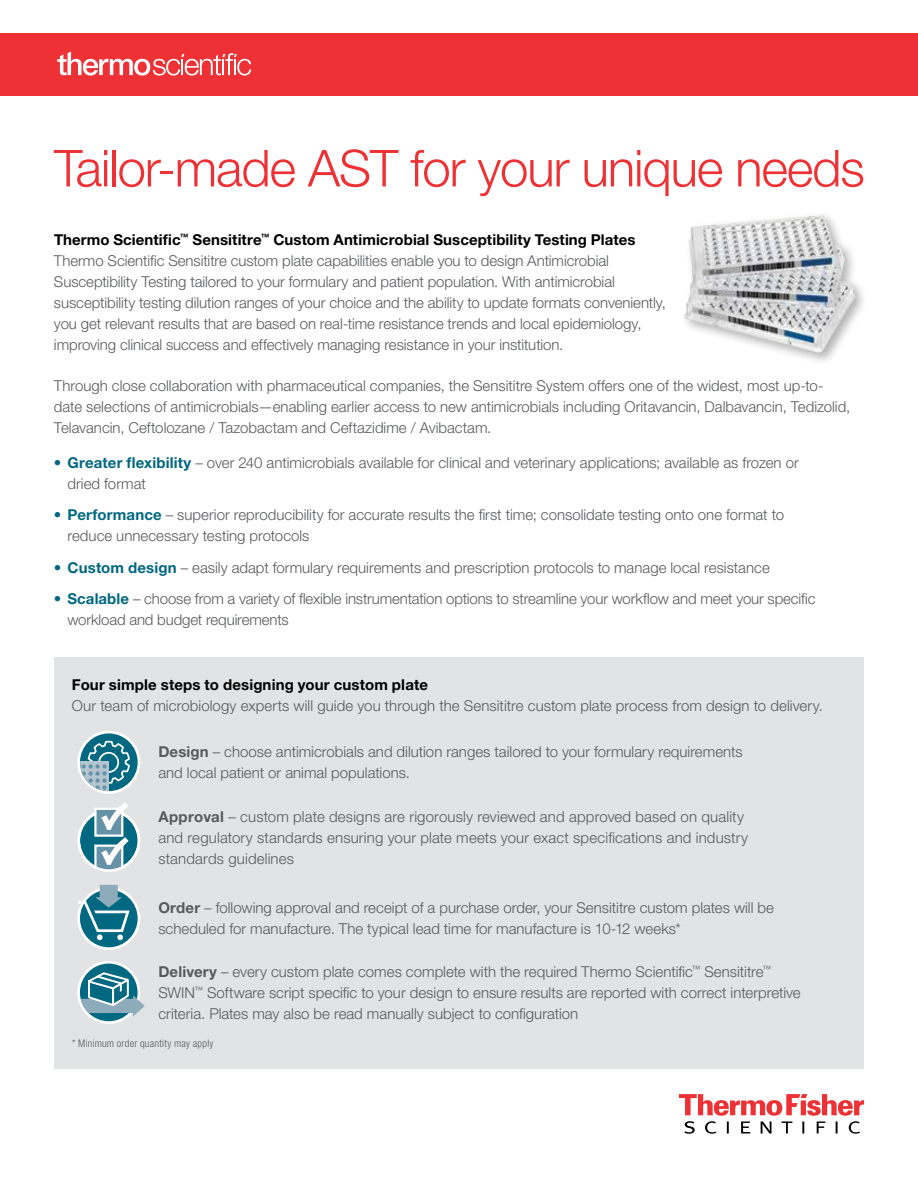
<style>
.page{position:relative;width:918px;height:1188px;background:#fff}
.page>*{position:absolute;margin:0;border:0;box-sizing:border-box;transform-origin:0 0}
.t1{font:300 51px "Helvetica Neue LT Std";letter-spacing:-.02em;color:#ee3134}
.t2{font:300 15px/21px "Helvetica Neue LT Std";color:#58595b}
.t3{font:700 15px "Helvetica Neue LT Std";letter-spacing:.01em;color:#000}
.t4{font:300 condensed 10.5px "Helvetica Neue LT Std";letter-spacing:.02em;color:#58595b}
.s1{font-weight:700;color:#000}
.s2{font-weight:700;color:#026682}
.s3{font-weight:700;color:#006880}
.s4{font-weight:700}
</style>
<div class="page">
<div style="left:54px;top:657px;width:810px;height:412px;background:#e2e3e4"></div>
<svg style="left:679px;top:1094px;width:185px;height:40px"></svg>
<svg style="left:79px;top:732px;width:60px;height:60px"></svg>
<div style="left:77px;top:731px;width:63px;height:63px;border:3px solid #fff;border-radius:50%"></div>
<svg style="left:80px;top:762px;width:29px;height:29px"></svg>
<svg style="left:82px;top:740px;width:49px;height:50px;background:#5d9bab"></svg>
<svg style="left:79px;top:803px;width:60px;height:68px"></svg>
<svg style="left:79px;top:888px;width:60px;height:61px"></svg>
<div style="left:77px;top:887px;width:63px;height:63px;border:3px solid #fff;border-radius:50%"></div>
<svg style="left:77px;top:885px;width:54px;height:55px;background:#609dac"></svg>
<svg style="left:79px;top:962px;width:60px;height:61px"></svg>
<div style="left:77px;top:961px;width:63px;height:63px;border:3px solid #fff;border-radius:50%"></div>
<svg style="left:81px;top:971px;width:64px;height:45px;background:#6da3b2"></svg>
<div style="left:680px;top:211px;width:189px;height:155px;background:#000;opacity:.3"></div>
<img style="left:681px;top:215px;width:175px;height:139px">
<div style="left:0;top:33px;width:918px;height:63px;background:#ee3134"></div>
<svg style="left:57px;top:52px;width:194px;height:24px"></svg>
<h1 class="t1" style="left:54px;top:137px;width:812px">Tailor-made AST for your unique needs</h1>
<p class="t2" style="left:54px;top:229px;width:613px"><span class="s1">Thermo Scientific</span><sup>™</sup> <span class="s1">Sensititre</span><sup>™</sup> <span class="s1">Custom Antimicrobial Susceptibility Testing Plates </span>Thermo Scientific Sensititre custom plate capabilities enable you to design Antimicrobial Susceptibility Testing tailored to your formulary and patient population. With antimicrobial susceptibility testing dilution ranges of your choice and the ability to update formats conveniently, you get relevant results that are based on real-time resistance trends and local epidemiology, improving clinical success and effectively managing resistance in your institution.</p>
<p class="t2" style="left:54px;top:375px;width:798px">Through close collaboration with pharmaceutical companies, the Sensititre System offers one of the widest, most up-to&shy;date selections of antimicrobials—enabling earlier access to new antimicrobials including Oritavancin, Dalbavancin, Tedizolid,<br>Telavancin, Ceftolozane / Tazobactam and Ceftazidime / Avibactam.</p>
<p class="t2" style="left:67px;top:451px;width:733px;text-indent:-13px"><span class="s2">• Greater flexibility</span> – over 240 antimicrobials available for clinical and veterinary applications; available as frozen or dried format</p>
<p class="t2" style="left:67px;top:504px;width:718px;text-indent:-13px"><span class="s3">• Performance</span> – superior reproducibility for accurate results the first time; consolidate testing onto one format to reduce unnecessary testing protocols</p>
<p class="t2" style="left:54px;top:556px;width:717px"><span class="s2">• Custom design</span> – easily adapt formulary requirements and prescription protocols to manage local resistance</p>
<p class="t2" style="left:67px;top:588px;width:750px;text-indent:-14px"><span class="s3">• Scalable</span> – choose from a variety of flexible instrumentation options to streamline your workflow and meet your specific workload and budget requirements</p>
<p class="t3" style="left:72px;top:676px;width:358px">Four simple steps to designing your custom plate</p>
<p class="t2" style="left:72px;top:695px;width:753px">Our team of microbiology experts will guide you through the Sensititre custom plate process from design to delivery.</p>
<p class="t2" style="left:158px;top:741px;width:586px"><span class="s4">Design</span> – choose antimicrobials and dilution ranges tailored to your formulary requirements and local patient or animal populations.</p>
<p class="t2" style="left:158px;top:806px;width:591px"><span class="s4">Approval</span> – custom plate designs are rigorously reviewed and approved based on quality and regulatory standards ensuring your plate meets your exact specifications and industry standards guidelines</p>
<p class="t2" style="left:158px;top:897px;width:617px"><span class="s4">Order</span> – following approval and receipt of a purchase order, your Sensititre custom plates will be scheduled for manufacture. The typical lead time for manufacture is 10-12 weeks*</p>
<p class="t2" style="left:158px;top:961px;width:644px"><span class="s4">Delivery</span> – every custom plate comes complete with the required Thermo Scientific<sup>™</sup> Sensititre<sup>™<br></sup>SWIN<sup>™</sup> Software script specific to your design to ensure results are reported with correct interpretive criteria. Plates may also be read manually subject to configuration</p>
<p class="t4" style="left:72px;top:1037px;width:143px">* Minimum order quantity may apply</p>
</div>
